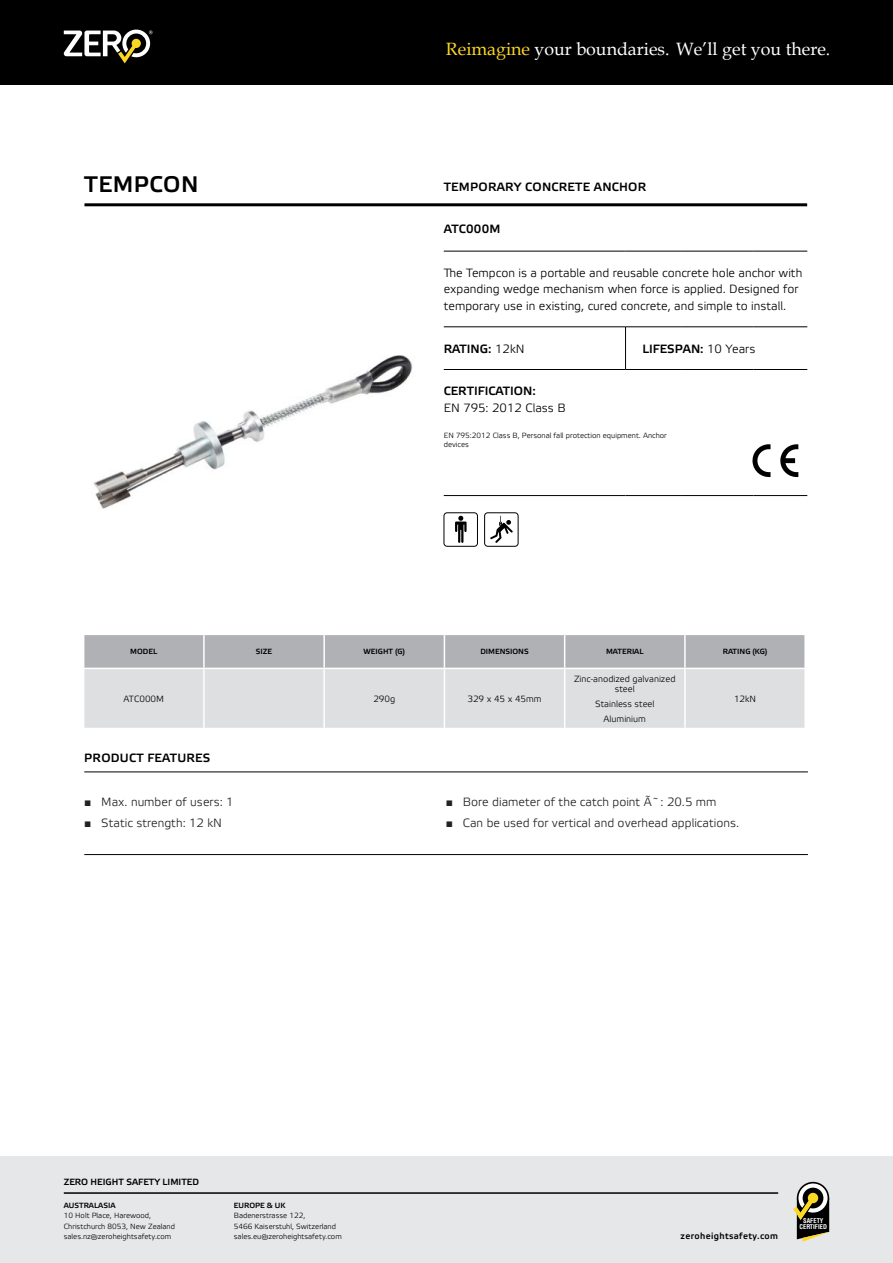
<style>
.page{position:relative;width:893px;height:1263px;background:#fff}
.page>*{position:absolute;margin:0;border:0;box-sizing:border-box;transform-origin:0 0}
.t1{font:22.5px "Etelka Medium Pro";letter-spacing:.02em;color:#000}
.t2{font:17.85px "Book Antiqua";color:#fff}
.t3{font:12px/16.5px "Etelka Light Pro";color:#000}
.t4{font:12px "Etelka Light Pro";color:#222223}
.t5{font:12px "Etelka Medium Pro";letter-spacing:.02em;color:#000}
.t6{font:12px "Etelka Medium Pro";color:#000}
.t7{font:9px/10.5px "Etelka Light Pro";color:#000;text-align:center}
.t8{font:9px "Etelka Medium Pro";color:#000}
.t9{font:9px "Etelka Medium Pro";letter-spacing:.04em;color:#000}
.t10{font:7.5px/10.5px "Etelka Light Pro";color:#000}
.t11{font:7.5px "Etelka Medium Pro";color:#000}
.t12{font:700 condensed 6.45px/6.8px "Helvetica LT Std";color:#fff;text-align:center}
.s1{color:#fcd723}
.s2{font-family:"Etelka Light Pro"}
.s3{font-family:"Arial"}
</style>
<div class="page">
<div style="left:0;top:0;width:893px;height:85px;background:#000"></div>
<div style="left:0;top:1157px;width:893px;height:106px;background:#e6e7e8"></div>
<svg style="left:64px;top:30px;width:89px;height:33px"></svg>
<svg style="left:793px;top:1183px;width:36px;height:59px"></svg>
<hr style="left:64px;top:1192px;width:714px;height:2px;background:#000">
<hr style="left:84px;top:772px;width:724px;height:1px;background:#000">
<hr style="left:84px;top:854px;width:724px;height:1px;background:#000">
<hr style="left:444px;top:251px;width:181px;height:1px;background:#000">
<hr style="left:625px;top:251px;width:57px;height:1px;background:#000">
<hr style="left:682px;top:251px;width:71px;height:1px;background:#000">
<hr style="left:753px;top:251px;width:54px;height:1px;background:#000">
<hr style="left:444px;top:327px;width:181px;height:1px;background:#000">
<hr style="left:625px;top:327px;width:57px;height:1px;background:#000">
<hr style="left:625px;top:327px;width:1px;height:42px;background:#000">
<hr style="left:682px;top:327px;width:71px;height:1px;background:#000">
<hr style="left:753px;top:327px;width:54px;height:1px;background:#000">
<hr style="left:444px;top:369px;width:181px;height:1px;background:#000">
<hr style="left:625px;top:369px;width:57px;height:1px;background:#000">
<hr style="left:682px;top:369px;width:71px;height:1px;background:#000">
<hr style="left:753px;top:369px;width:54px;height:1px;background:#000">
<hr style="left:444px;top:495px;width:181px;height:1px;background:#000">
<hr style="left:625px;top:495px;width:57px;height:1px;background:#000">
<hr style="left:682px;top:495px;width:71px;height:1px;background:#000">
<hr style="left:753px;top:495px;width:54px;height:1px;background:#000">
<svg style="left:752px;top:444px;width:18px;height:33px"></svg>
<svg style="left:780px;top:444px;width:18px;height:33px"></svg>
<svg style="left:455px;top:516px;width:12px;height:27px"></svg>
<div style="left:444px;top:513px;width:34px;height:33px;border:1px solid #000;border-radius:3px"></div>
<svg style="left:490px;top:516px;width:23px;height:27px"></svg>
<div style="left:484px;top:513px;width:34px;height:33px;border:1px solid #000;border-radius:3px"></div>
<hr style="left:84px;top:203px;width:723px;height:3px;background:#000">
<img style="left:93px;top:355px;width:320px;height:154px">
<svg style="left:84px;top:635px;width:720px;height:93px;background:#cdcfd0"></svg>
<hr style="left:203px;top:635px;width:2px;height:33px;background:#fff">
<hr style="left:323px;top:635px;width:2px;height:33px;background:#fff">
<hr style="left:444px;top:635px;width:1px;height:33px;background:#fff">
<hr style="left:564px;top:635px;width:1px;height:33px;background:#fff">
<hr style="left:684px;top:635px;width:2px;height:33px;background:#fff">
<hr style="left:565px;top:668px;width:120px;height:1px;background:#fff">
<hr style="left:685px;top:668px;width:121px;height:1px;background:#fff">
<hr style="left:684px;top:669px;width:2px;height:59px;background:#fff">
<hr style="left:83px;top:668px;width:121px;height:1px;background:#fff">
<hr style="left:204px;top:668px;width:120px;height:1px;background:#fff">
<hr style="left:203px;top:669px;width:2px;height:59px;background:#fff">
<hr style="left:324px;top:668px;width:120px;height:1px;background:#fff">
<hr style="left:323px;top:669px;width:2px;height:59px;background:#fff">
<hr style="left:444px;top:668px;width:121px;height:1px;background:#fff">
<hr style="left:444px;top:669px;width:1px;height:59px;background:#fff">
<hr style="left:564px;top:669px;width:1px;height:59px;background:#fff">
<h1 class="t1" style="left:84px;top:172px;width:116px">TEMPCON</h1>
<h2 class="t2" style="left:446px;top:37px;width:386px"><span class="s1">Reimagine</span> your boundaries. We’ll get you there.</h2>
<h3 class="t5" style="left:444px;top:180px;width:204px">TEMPORARY CONCRETE ANCHOR</h3>
<h3 class="t5" style="left:444px;top:222px;width:58px">ATC000M</h3>
<h3 class="t3" style="left:444px;top:265px;width:360px">The Tempcon is a portable and reusable concrete hole anchor with expanding wedge mechanism when force is applied. Designed for temporary use in existing, cured concrete, and simple to install.</h3>
<h3 class="t5" style="left:444px;top:342px;width:82px">RATING: <span class="s2">12kN</span></h3>
<h3 class="t6" style="left:642px;top:342px;width:114px">LIFESPAN: <span class="s2">10 Years</span></h3>
<h3 class="t6" style="left:444px;top:384px;width:94px">CERTIFICATION:</h3>
<h3 class="t3" style="left:444px;top:400px;width:123px">EN 795: 2012 Class B</h3>
<p class="t10" style="left:444px;top:431px;width:225px;line-height:9px">EN 795:2012 Class B, Personal fall protection equipment. Anchor devices</p>
<p class="t11" style="left:130px;top:647px;width:28px">MODEL</p>
<p class="t11" style="left:256px;top:647px;width:18px">SIZE</p>
<p class="t11" style="left:364px;top:647px;width:43px">WEIGHT (G)</p>
<p class="t11" style="left:480px;top:647px;width:50px">DIMENSIONS</p>
<p class="t11" style="left:606px;top:647px;width:39px">MATERIAL</p>
<p class="t11" style="left:723px;top:647px;width:46px">RATING (KG)</p>
<p class="t7" style="left:124px;top:694px;width:42px">ATC000M</p>
<p class="t7" style="left:373px;top:694px;width:23px">290g</p>
<p class="t7" style="left:467px;top:694px;width:76px">329 x 45 x 45mm</p>
<p class="t7" style="left:574px;top:674px;width:103px">Zinc-anodized galvanized steel</p>
<p class="t7" style="left:595px;top:697px;width:61px;line-height:14.7px">Stainless steel<br>Aluminium</p>
<p class="t7" style="left:734px;top:694px;width:24px">12kN</p>
<h3 class="t5" style="left:84px;top:751px;width:128px">PRODUCT FEATURES</h3>
<h3 class="t4" style="left:84px;top:796px;width:151px"><span class="s3">■</span> Max. number of users: 1</h3>
<h3 class="t4" style="left:84px;top:817px;width:139px"><span class="s3">■</span> Static strength: 12 kN</h3>
<h3 class="t4" style="left:446px;top:796px;width:272px"><span class="s3">■</span> Bore diameter of the catch point Ã˜: 20.5 mm</h3>
<h3 class="t4" style="left:446px;top:817px;width:295px"><span class="s3">■</span> Can be used for vertical and overhead applications.</h3>
<p class="t8" style="left:64px;top:1177px;width:137px">ZERO HEIGHT SAFETY LIMITED</p>
<p class="t11" style="left:64px;top:1201px;width:53px">AUSTRALASIA</p>
<p class="t10" style="left:64px;top:1211px;width:113px">10 Holt Place, Harewood,<br>Christchurch 8053, New Zealand sales.nz@zeroheightsafety.com</p>
<p class="t11" style="left:234px;top:1201px;width:53px">EUROPE &amp; UK</p>
<p class="t10" style="left:234px;top:1211px;width:109px">Badenerstrasse 122,<br>5466 Kaiserstuhl, Switzerland sales.eu@zeroheightsafety.com</p>
<p class="t9" style="left:680px;top:1231px;width:99px">zeroheightsafety.com</p>
<p class="t12" style="left:800px;top:1217px;width:29px">SAFETY<br>CERTIFIED</p>
</div>
